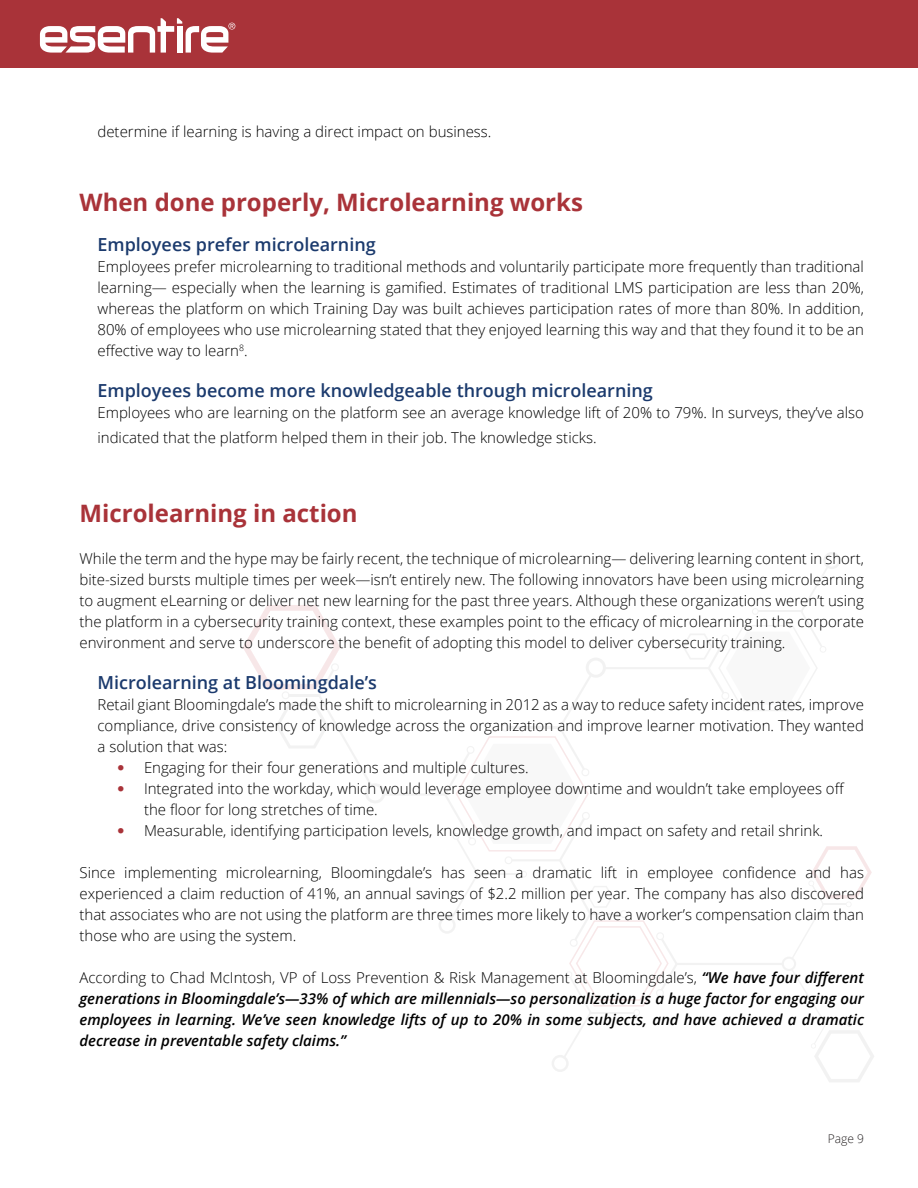
<style>
.page{position:relative;width:918px;height:1188px;background:#fff}
.page>*{position:absolute;margin:0;border:0;box-sizing:border-box;transform-origin:0 0}
.t1{font:700 24px "Open Sans";color:#a93339}
.t2{font:600 18px "Open Sans";color:#1b3a6d}
.t3{font:300 15px/21px "Open Sans";color:#000;text-align:justify}
.t4{font:italic 600 15px/21px "Open Sans";color:#000;text-align:justify}
.t5{font:300 12px "Open Sans";color:#231f20}
.s1{font-family:"Helvetica Neue";color:#a93339}
.s2{font-weight:300;font-style:normal}
</style>
<div class="page">
<div style="left:0;top:0;width:918px;height:68px;background:#a93339"></div>
<svg style="left:40px;top:18px;width:195px;height:35px"></svg>
<hr style="left:382px;top:793px;width:64px;height:3px;background:#808181">
<svg style="left:243px;top:605px;width:144px;height:198px"></svg>
<svg style="left:438px;top:552px;width:436px;height:530px"></svg>
<p class="t3" style="left:98px;top:121px;width:396px">determine if learning is having a direct impact on business.</p>
<h1 class="t1" style="left:80px;top:185px;width:505px">When done properly, Microlearning works</h1>
<p class="t2" style="left:98px;top:233px;width:280px">Employees prefer microlearning</p>
<p class="t3" style="left:98px;top:256px;width:768px">Employees prefer microlearning to traditional methods and voluntarily participate more frequently than traditional learning— especially when the learning is gamified. Estimates of traditional LMS participation are less than 20%, whereas the platform on which Training Day was built achieves participation rates of more than 80%. In addition, 80% of employees who use microlearning stated that they enjoyed learning this way and that they found it to be an effective way to learn<sup>8</sup>.</p>
<p class="t2" style="left:98px;top:378px;width:557px">Employees become more knowledgeable through microlearning</p>
<p class="t3" style="left:98px;top:400px;width:768px;line-height:25.2px">Employees who are learning on the platform see an average knowledge lift of 20% to 79%. In surveys, they’ve also indicated that the platform helped them in their job. The knowledge sticks.</p>
<h1 class="t1" style="left:80px;top:497px;width:280px">Microlearning in action</h1>
<p class="t3" style="left:80px;top:548px;width:786px">While the term and the hype may be fairly recent, the technique of microlearning— delivering learning content in short, bite-sized bursts multiple times per week—isn’t entirely new. The following innovators have been using microlearning to augment eLearning or deliver net new learning for the past three years. Although these organizations weren’t using the platform in a cybersecurity training context, these examples point to the efficacy of microlearning in the corporate environment and serve to underscore the benefit of adopting this model to deliver cybersecurity training.</p>
<p class="t2" style="left:98px;top:670px;width:281px">Microlearning at Bloomingdale’s</p>
<p class="t3" style="left:98px;top:694px;width:768px">Retail giant Bloomingdale’s made the shift to microlearning in 2012 as a way to reduce safety incident rates, improve compliance, drive consistency of knowledge across the organization and improve learner motivation. They wanted a solution that was:</p>
<p class="t3" style="left:117px;top:757px;width:413px"><span class="s1">•</span> Engaging for their four generations and multiple cultures.</p>
<p class="t3" style="left:144px;top:778px;width:702px;text-indent:-27px"><span class="s1">•</span> Integrated into the workday, which would leverage employee downtime and wouldn’t take employees off the floor for long stretches of time.</p>
<p class="t3" style="left:117px;top:820px;width:708px"><span class="s1">•</span> Measurable, identifying participation levels, knowledge growth, and impact on safety and retail shrink.</p>
<p class="t3" style="left:79px;top:862px;width:786px">Since implementing microlearning, Bloomingdale’s has seen a dramatic lift in employee confidence and has experienced a claim reduction of 41%, an annual savings of $2.2 million per year. The company has also discovered that associates who are not using the platform are three times more likely to have a worker’s compensation claim than those who are using the system.</p>
<p class="t4" style="left:79px;top:967px;width:786px"><span class="s2">According to Chad McIntosh, VP of Loss Prevention &amp; Risk Management at Bloomingdale’s,</span> “We have four different generations in Bloomingdale’s—33% of which are millennials—so personalization is a huge factor for engaging our employees in learning. We’ve seen knowledge lifts of up to 20% in some subjects, and have achieved a dramatic decrease in preventable safety claims.”</p>
<p class="t5" style="left:828px;top:1131px;width:38px">Page 9</p>
</div>
